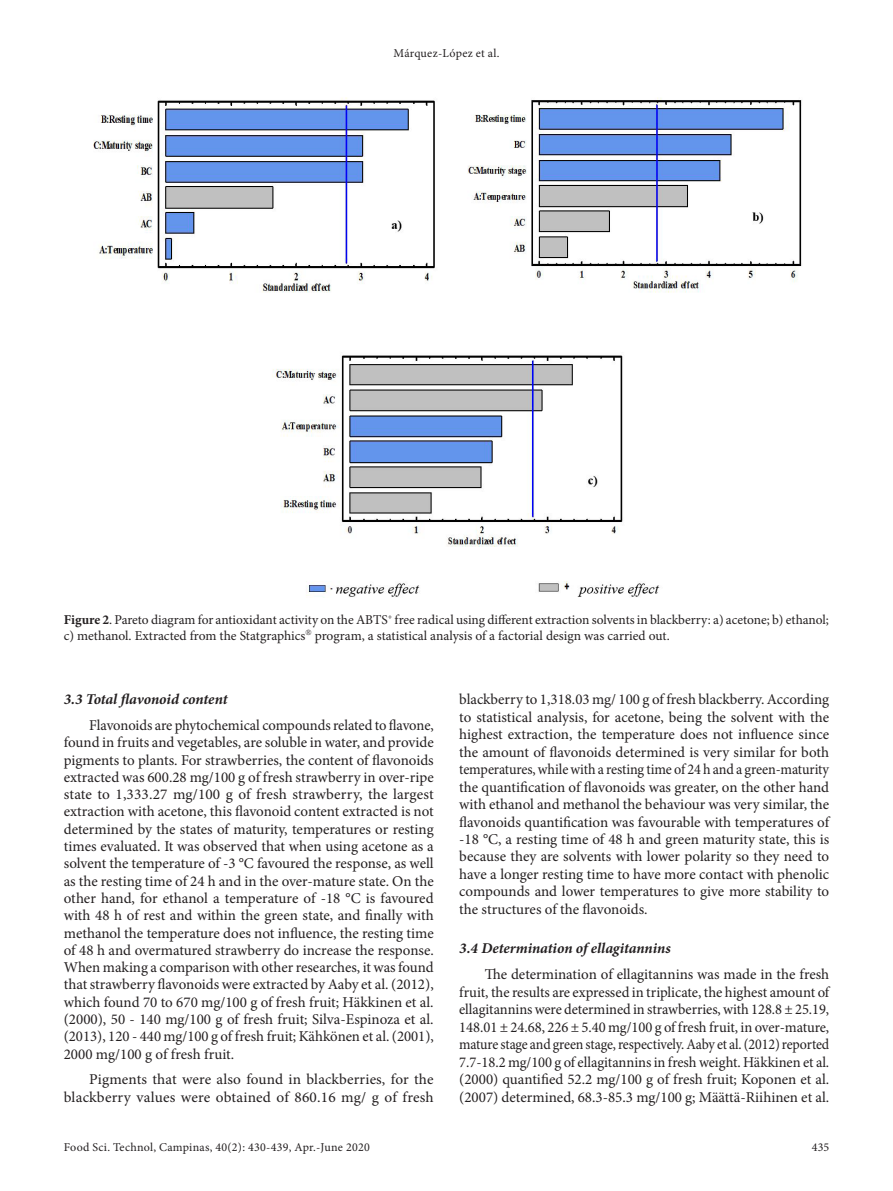
<style>
.page{position:relative;width:893px;height:1191px;background:#fff}
.page>*{position:absolute;margin:0;border:0;box-sizing:border-box;transform-origin:0 0}
.Paragraph{font:15px/17.2px "Minion Pro";color:#231f20;text-align:justify}
.Heading2{font:italic 700 15px "Minion Pro";letter-spacing:-.005em;color:#231f20}
.FigureCaption{font:13.5px/16.2px "Minion Pro";color:#231f20}
.t1{font:12px "Minion Pro";letter-spacing:.025em;color:#231f20}
.s1{font-weight:700}
</style>
<div class="page">
<img style="left:93px;top:97px;width:709px;height:500px">
<p class="t1" style="left:394px;top:45px;width:107px">Márquez-López et al.</p>
<p class="FigureCaption" style="left:64px;top:611px;width:767px"><span class="s1">Figure 2</span>. Pareto diagram for antioxidant activity on the ABTS<sup>+</sup> free radical using different extraction solvents in blackberry: a) acetone; b) ethanol; c) methanol. Extracted from the Statgraphics program, a statistical analysis of a factorial design was carried out.</p>
<p class="Heading2" style="left:64px;top:688px;width:165px">3.3 Total flavonoid content</p>
<p class="Paragraph" style="left:64px;top:716px;width:372px;text-indent:26px">Flavonoids are phytochemical compounds related to flavone, found in fruits and vegetables, are soluble in water, and provide pigments to plants. For strawberries, the content of flavonoids extracted was 600.28 mg/100 g of fresh strawberry in over‑ripe state to 1,333.27 mg/100 g of fresh strawberry, the largest extraction with acetone, this flavonoid content extracted is not determined by the states of maturity, temperatures or resting times evaluated. It was observed that when using acetone as a solvent the temperature of -3 °C favoured the response, as well as the resting time of 24 h and in the over-mature state. On the other hand, for ethanol a temperature of -18 °C is favoured with 48 h of rest and within the green state, and finally with methanol the temperature does not influence, the resting time of 48 h and overmatured strawberry do increase the response.<br>When making a comparison with other researches, it was found that strawberry flavonoids were extracted by Aaby et al. (2012), which found 70 to 670 mg/100 g of fresh fruit; Häkkinen et al. (2000), 50 - 140 mg/100 g of fresh fruit; Silva-Espinoza et al. (2013), 120 - 440 mg/100 g of fresh fruit; Kähkönen et al. (2001), 2000 mg/100 g of fresh fruit.</p>
<p class="Paragraph" style="left:64px;top:1071px;width:371px;text-align:right">Pigments that were also found in blackberries, for the blackberry values were obtained of 860.16 mg/ g of fresh</p>
<p class="t1" style="left:64px;top:1139px;width:308px">Food Sci. Technol, Campinas, 40(2): 430-439, Apr.-June 2020</p>
<p class="Paragraph" style="left:459px;top:691px;width:371px">blackberry to 1,318.03 mg/ 100 g of fresh blackberry. According to statistical analysis, for acetone, being the solvent with the highest extraction, the temperature does not influence since the amount of flavonoids determined is very similar for both temperatures, while with a resting time of 24 h and a green‑maturity the quantification of flavonoids was greater, on the other hand with ethanol and methanol the behaviour was very similar, the flavonoids quantification was favourable with temperatures of -18 °C, a resting time of 48 h and green maturity state, this is because they are solvents with lower polarity so they need to have a longer resting time to have more contact with phenolic compounds and lower temperatures to give more stability to the structures of the flavonoids.</p>
<p class="Heading2" style="left:459px;top:938px;width:213px">3.4 Determination of ellagitannins</p>
<p class="Paragraph" style="left:459px;top:966px;width:372px;text-indent:26px">The determination of ellagitannins was made in the fresh fruit, the results are expressed in triplicate, the highest amount of ellagitannins were determined in strawberries, with 128.8 ± 25.19, 148.01 ± 24.68, 226 ± 5.40 mg/100 g of fresh fruit, in over-mature, mature stage and green stage, respectively. Aaby et al. (2012) reported 7.7-18.2 mg/100 g of ellagitannins in fresh weight. Häkkinen et al. (2000) quantified 52.2 mg/100 g of fresh fruit; Koponen et al. (2007) determined, 68.3-85.3 mg/100 g; Määttä‑Riihinen et al.</p>
</div>
